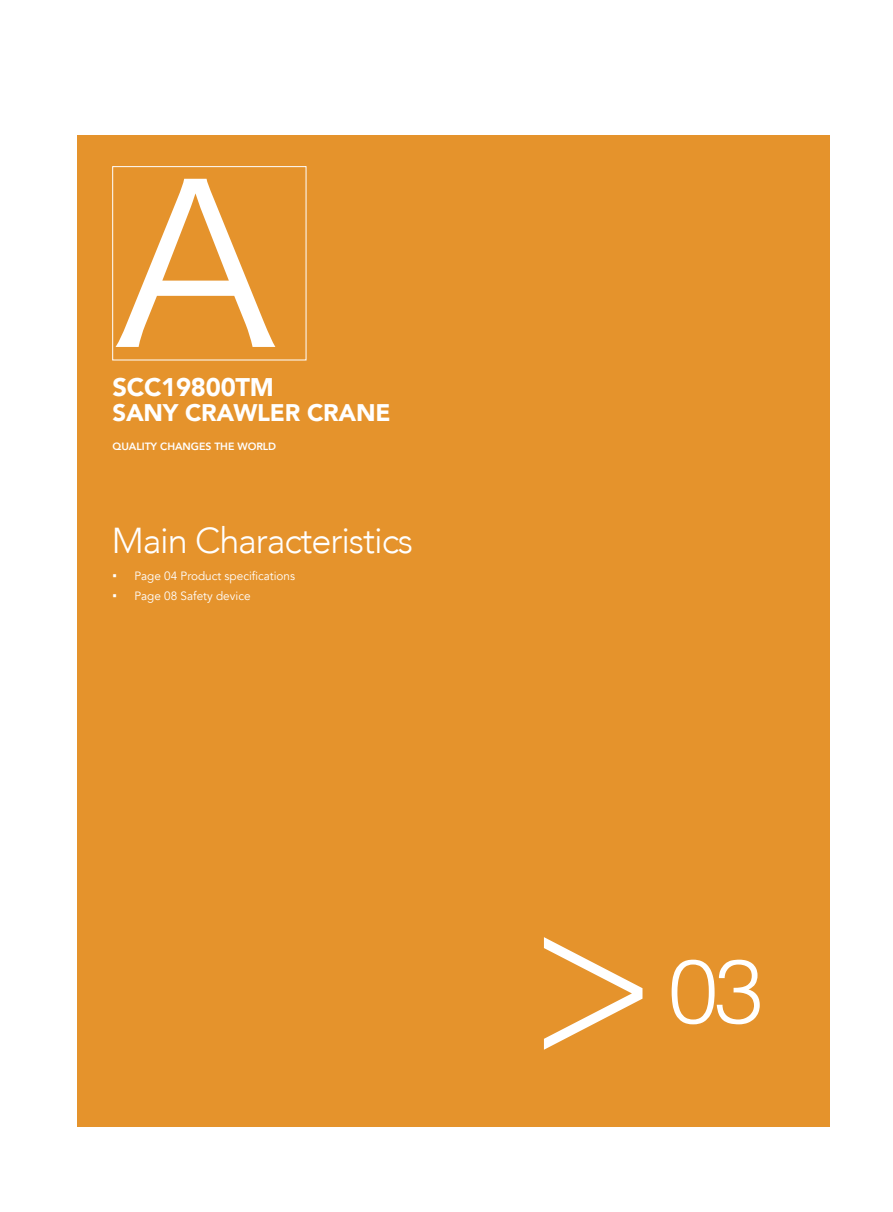
<style>
.page{position:relative;width:893px;height:1212px;background:#fff}
.page>*{position:absolute;margin:0;border:0;box-sizing:border-box;transform-origin:0 0}
.t1{font:221.25px "Hira Kaku Pro W3";color:#fff}
.t2{font:300 218.25px "Avenir";color:#fff;scale:.9 1}
.t3{font:300 90px "Helvetica";color:#fff}
.t4{font:300 36px "Avenir";letter-spacing:-.03em;color:#fff}
.t5{font:36px "FZLTKHK GBK1 0";color:#fff}
.t6{font:900 25.5px "Avenir";letter-spacing:-.01em;color:#fff}
.t7{font:900 24px "Avenir";letter-spacing:-.01em;color:#fff}
.t8{font:12px "Avenir";color:#fff}
.t9{font:800 10.5px "Avenir";letter-spacing:-.005em;color:#fff}
.s1{font-family:"Microsoft Ya Hei"}
</style>
<div class="page">
<div style="left:77px;top:135px;width:752px;height:992px;background:#e5932c"></div>
<div style="left:112px;top:166px;width:194px;height:194px;border:1px solid #fff"></div>
<h1 class="t1" style="left:112px;top:68px;width:167px">A</h1>
<h3 class="t6" style="left:112px;top:365px;width:163px">SCC19800TM</h3>
<h3 class="t7" style="left:112px;top:392px;width:279px">SANY CRAWLER CRANE</h3>
<p class="t9" style="left:112px;top:439px;width:165px">QUALITY CHANGES THE WORLD</p>
<h3 class="t5" style="left:262px;top:412px;width:142px">技术参数</h3>
<h3 class="t4" style="left:112px;top:520px;width:303px">Main Characteristics</h3>
<p class="t8" style="left:112px;top:569px;width:184px"><span class="s1">▪</span> Page 04 Product specifications</p>
<p class="t8" style="left:113px;top:588px;width:140px"><span class="s1">▪</span> Page 08 Safety device</p>
<h2 class="t2" style="left:528px;top:855px;width:147px">&gt;</h2>
<h3 class="t3" style="left:668px;top:914px;width:97px">03</h3>
</div>
